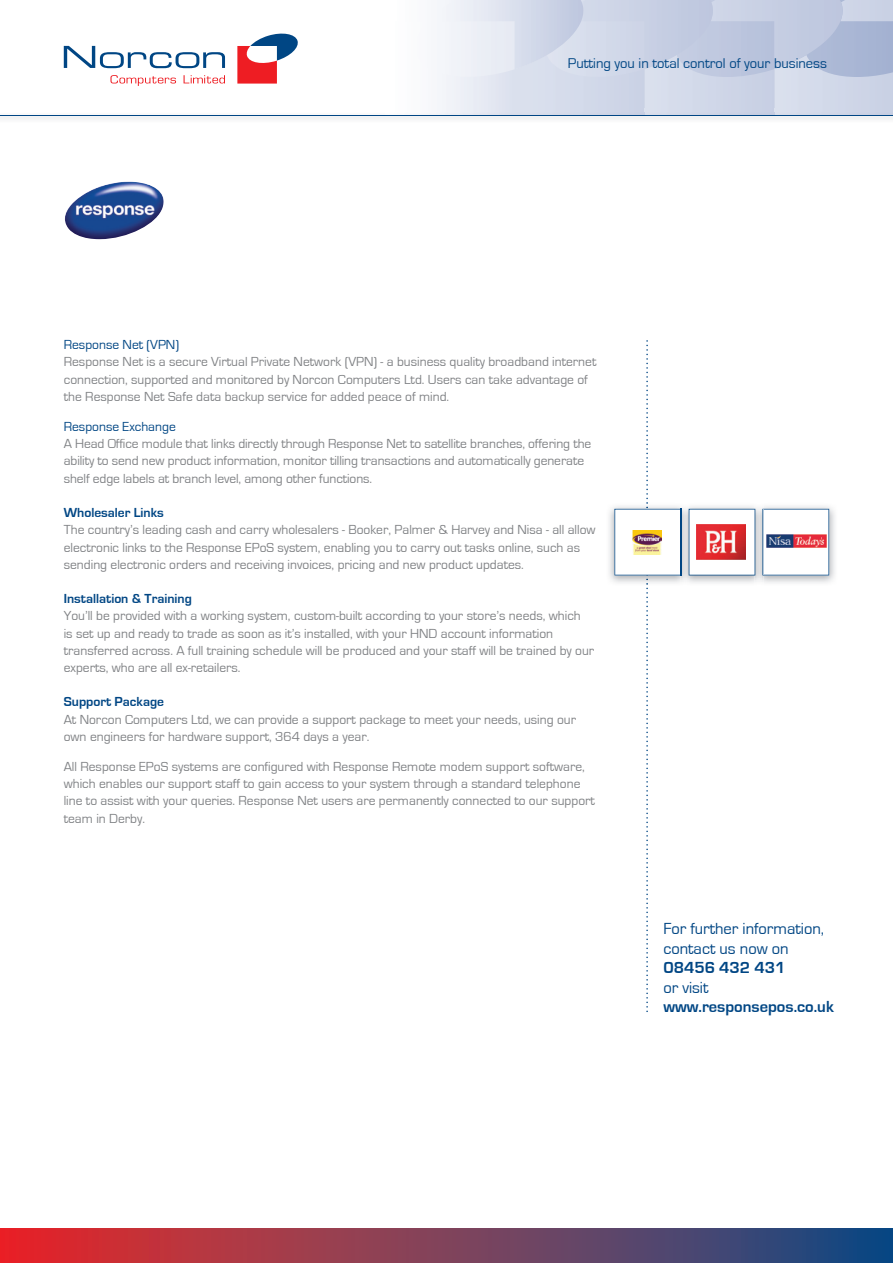
<style>
.page{position:relative;width:893px;height:1263px;background:#fff}
.page>*{position:absolute;margin:0;border:0;box-sizing:border-box;transform-origin:0 0}
.t1{font:16.5px/19.5px "Eurostile";color:#004684}
.t2{font:700 16.5px "Eurostile";color:#004684}
.t3{font:14.55px "Eurostile";color:#004684}
.t4{font:13.5px/17.2px "Eurostile";color:#808285}
.t5{font:700 13.5px "Eurostile";color:#004684}
.t6{font:13.5px "Eurostile";color:#004684}
</style>
<div class="page">
<img style="left:763px;top:506px;width:72px;height:77px">
<svg style="left:764px;top:509px;width:65px;height:66px"></svg>
<div style="left:392px;top:0;width:501px;height:108px;background:linear-gradient(to bottom,#c0c9e0,#dae0ed)"></div>
<svg style="left:684px;top:0;width:209px;height:113px;background:#c2cbe1"></svg>
<svg style="left:392px;top:0;width:252px;height:113px"></svg>
<div style="left:0;top:1229px;width:893px;height:34px;background:linear-gradient(to right,#ea2d2b,#144f87)"></div>
<svg style="left:237px;top:34px;width:61px;height:50px"></svg>
<svg style="left:64px;top:46px;width:161px;height:22px"></svg>
<svg style="left:110px;top:75px;width:66px;height:11px"></svg>
<svg style="left:184px;top:75px;width:41px;height:8px"></svg>
<hr style="left:0;top:115px;width:893px;height:1px;background:#004684">
<img style="left:64px;top:182px;width:100px;height:57px">
<img style="left:609px;top:508px;width:5px;height:73px">
<svg style="left:614px;top:340px;width:67px;height:672px"></svg>
<img style="left:767px;top:535px;width:59px;height:13px">
<img style="left:689px;top:506px;width:65px;height:77px">
<img style="left:754px;top:507px;width:9px;height:75px">
<img style="left:762px;top:509px;width:2px;height:66px">
<img style="left:681px;top:508px;width:8px;height:74px">
<img style="left:681px;top:509px;width:1px;height:66px">
<svg style="left:689px;top:509px;width:66px;height:66px"></svg>
<img style="left:633px;top:530px;width:28px;height:25px">
<img style="left:696px;top:525px;width:50px;height:34px">
<p class="t3" style="left:568px;top:56px;width:261px">Putting you in total control of your business</p>
<p class="t6" style="left:64px;top:337px;width:117px">Response Net (VPN)</p>
<p class="t4" style="left:64px;top:354px;width:534px">Response Net is a secure Virtual Private Network (VPN) - a business quality broadband internet connection, supported and monitored by Norcon Computers Ltd. Users can take advantage of the Response Net Safe data backup service for added peace of mind.</p>
<p class="t6" style="left:64px;top:419px;width:113px">Response Exchange</p>
<p class="t4" style="left:64px;top:435px;width:529px">A Head Office module that links directly through Response Net to satellite branches, offering the ability to send new product information, monitor tilling transactions and automatically generate shelf edge labels at branch level, among other functions.</p>
<p class="t5" style="left:64px;top:505px;width:102px">Wholesaler Links</p>
<p class="t4" style="left:64px;top:521px;width:533px">The country’s leading cash and carry wholesalers - Booker, Palmer &amp; Harvey and Nisa - all allow electronic links to the Response EPoS system, enabling you to carry out tasks online, such as sending electronic orders and receiving invoices, pricing and new product updates.</p>
<p class="t5" style="left:64px;top:591px;width:130px">Installation &amp; Training</p>
<p class="t4" style="left:64px;top:607px;width:532px">You’ll be provided with a working system, custom-built according to your store’s needs, which<br>is set up and ready to trade as soon as it’s installed, with your HND account information transferred across. A full training schedule will be produced and your staff will be trained by our experts, who are all ex-retailers.</p>
<p class="t5" style="left:64px;top:694px;width:102px">Support Package</p>
<p class="t4" style="left:64px;top:711px;width:514px">At Norcon Computers Ltd, we can provide a support package to meet your needs, using our own engineers for hardware support, 364 days a year.</p>
<p class="t4" style="left:64px;top:758px;width:533px">All Response EPoS systems are configured with Response Remote modem support software, which enables our support staff to gain access to your system through a standard telephone line to assist with your queries. Response Net users are permanently connected to our support team in Derby.</p>
<p class="t1" style="left:663px;top:919px;width:162px">For further information, contact us now on</p>
<p class="t2" style="left:663px;top:959px;width:124px">08456 432 431</p>
<p class="t1" style="left:663px;top:978px;width:47px">or visit</p>
<p class="t2" style="left:663px;top:998px;width:172px">www.responsepos.co.uk</p>
</div>
